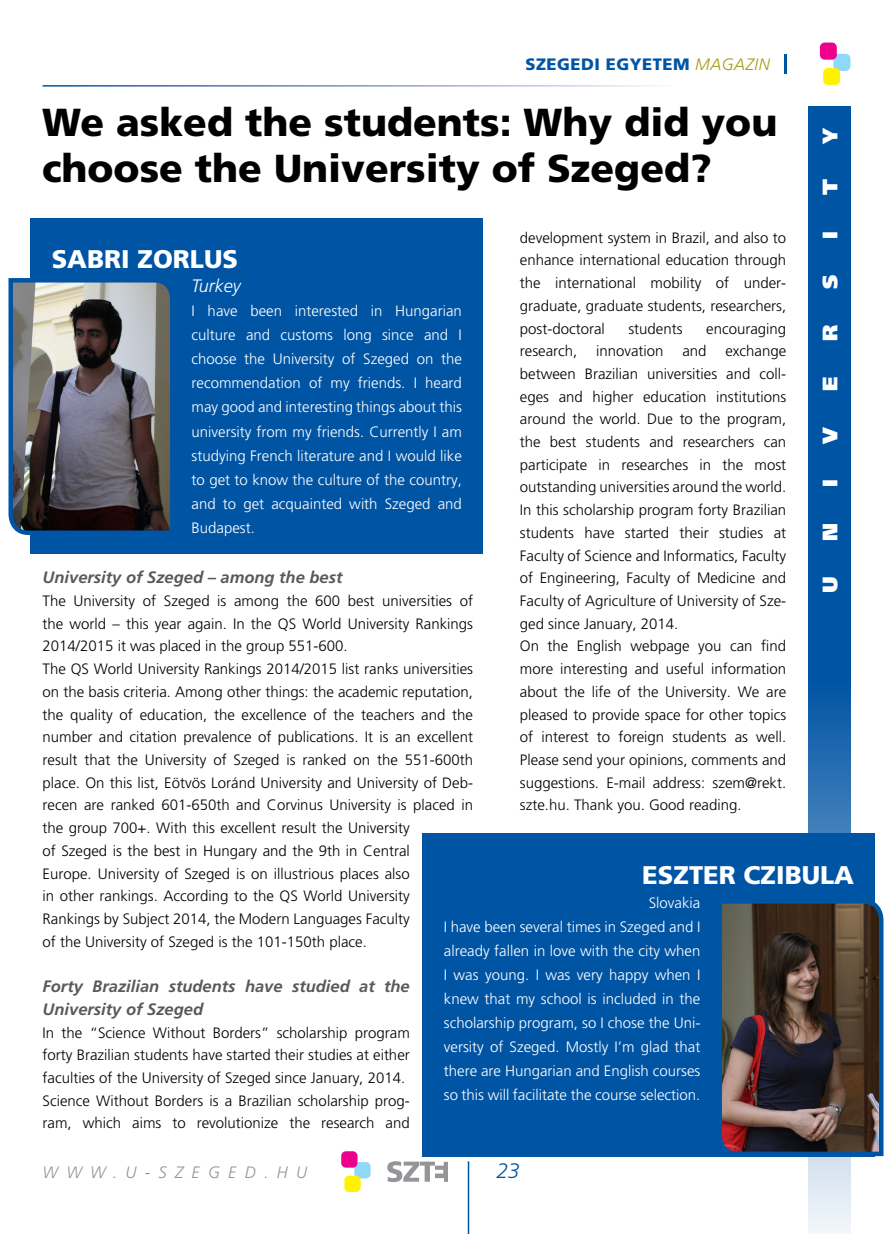
<style>
.page{position:relative;width:893px;height:1234px;background:#fff}
.page>*{position:absolute;margin:0;border:0;box-sizing:border-box;transform-origin:0 0}
.t1{font:900 39px/46.8px "Frutiger CE";color:#000}
.t2{font:900 25.5px "Frutiger CE";color:#fff}
.t3{font:900 21px "Frutiger CE";color:#fff}
.t4{font:italic 300 21px "Frutiger CE";color:#0054a4}
.t5{font:italic 300 18px "Frutiger CE";color:#fff}
.t6{font:italic 700 16.5px/22.5px "Frutiger CE";color:#58595b}
.t7{font:900 16.5px "Frutiger CE";letter-spacing:.03em;color:#0054a4}
.t8{font:italic 300 16.5px "Frutiger CE";letter-spacing:.5em;color:#939598}
.t9{font:300 15px/22.6px "Frutiger";color:#000}
.t10{font:300 15px/24px "Frutiger";color:#fff;text-align:justify}
.s1{font-weight:300;font-style:italic;color:#a59a0f}
</style>
<div class="page">
<svg style="left:387px;top:1161px;width:61px;height:20px"></svg>
<div style="left:354px;top:1161px;width:17px;height:17px;background:#8ed8f8;border-radius:5px"></div>
<div style="left:344px;top:1175px;width:17px;height:16px;background:#fff200;border-radius:5px"></div>
<div style="left:341px;top:1150px;width:16px;height:17px;background:#ec008c;border-radius:5px"></div>
<div style="left:833px;top:54px;width:17px;height:17px;background:#8ed8f8;border-radius:5px"></div>
<div style="left:823px;top:68px;width:17px;height:17px;background:#fff200;border-radius:5px"></div>
<div style="left:820px;top:43px;width:17px;height:17px;background:#ec008c;border-radius:5px"></div>
<hr style="left:784px;top:54px;width:3px;height:20px;background:#0054a4">
<svg style="left:808px;top:106px;width:42px;height:1127px;background:#1b66ad"></svg>
<hr style="left:468px;top:1160px;width:1px;height:73px;background:#0054a4">
<div style="left:423px;top:833px;width:452px;height:323px;background:#0054a4"></div>
<div style="left:30px;top:218px;width:453px;height:335px;background:#0054a4"></div>
<svg style="left:715px;top:902px;width:169px;height:256px;background:#494041"></svg>
<svg style="left:8px;top:278px;width:162px;height:258px;background:#67696f"></svg>
<p class="t7" style="left:525px;top:55px;width:246px">Szegedi egyetem <span class="s1">MAGAZIN</span></p>
<h1 class="t1" style="left:42px;top:99px;width:737px">We asked the students: Why did you choose the University of Szeged?</h1>
<h3 class="t3" style="left:817px;top:143px;width:18px;rotate:-90deg">y</h3>
<h3 class="t3" style="left:817px;top:195px;width:17px;rotate:-90deg">t</h3>
<p class="t9" style="left:520px;top:226px;width:268px;text-align:justify">development system in Brazil, and also to enhance international education through the international mobility of under&shy;graduate, graduate students, researchers, post-doctoral</p>
<h3 class="t3" style="left:817px;top:239px;width:9px;rotate:-90deg">i</h3>
<h2 class="t2" style="left:52px;top:244px;width:104px">Sabri Zorlus</h2>
<p class="t5" style="left:192px;top:275px;width:51px">TURKEY</p>
<p class="t10" style="left:192px;top:299px;width:272px">I have been interested in Hungarian culture and customs long since and I choose the University of Szeged on the recommendation of my friends. I heard may good and interesting things about this university from my friends. Currently I am studying French literature and I would like to get to know the culture of the country, and to get acquainted with Szeged and Budapest.</p>
<h3 class="t3" style="left:817px;top:289px;width:16px;rotate:-90deg">s</h3>
<p class="t9" style="left:628px;top:317px;width:56px">students</p>
<p class="t9" style="left:706px;top:317px;width:82px">encouraging</p>
<h3 class="t3" style="left:817px;top:341px;width:18px;rotate:-90deg">r</h3>
<p class="t9" style="left:520px;top:339px;width:268px;text-indent:205px">exchange between Brazilian universities and coll&shy;eges and higher education institutions around the world. Due to the program, the best students and researchers can participate in researches in the most outstanding universities around the world.<br>In this scholarship program forty Brazilian students have started their studies at Faculty of Science and Informatics, Faculty of Engineering, Faculty of Medicine and Faculty of Agriculture of University of Sze&shy;ged since January, 2014.<br>On the English webpage you can find more interesting and useful information about the life of the University. We are pleased to provide space for other topics of interest to foreign students as well.<br>Please send your opinions, comments and suggestions. E-mail address: szem@rekt. szte.hu. Thank you. Good reading.</p>
<p class="t9" style="left:520px;top:339px;width:59px">research,</p>
<p class="t9" style="left:596px;top:339px;width:69px">innovation</p>
<p class="t9" style="left:682px;top:339px;width:26px">and</p>
<h3 class="t3" style="left:817px;top:391px;width:16px;rotate:-90deg">e</h3>
<h3 class="t3" style="left:817px;top:443px;width:19px;rotate:-90deg">v</h3>
<h3 class="t3" style="left:817px;top:487px;width:9px;rotate:-90deg">i</h3>
<h3 class="t3" style="left:817px;top:540px;width:19px;rotate:-90deg">n</h3>
<p class="t6" style="left:43px;top:566px;width:301px">University of Szeged – among the best</p>
<p class="t9" style="left:43px;top:589px;width:432px">The University of Szeged is among the 600 best universities of the world – this year again. In the QS World University Rankings 2014/2015 it was placed in the group 551-600.<br>The QS World University Rankings 2014/2015 list ranks universities on the basis criteria. Among other things: the academic reputation, the quality of education, the excellence of the teachers and the number and citation prevalence of publications. It is an excellent result that the University of Szeged is ranked on the 551-600th place. On this list, Eötvös Loránd University and University of Deb&shy;recen are ranked 601-650th and Corvinus University is placed in the group 700+. With this excellent result the University<br>of Szeged is the best in Hungary and the 9th in Central<br>Europe. University of Szeged is on illustrious places also<br>in other rankings. According to the QS World University<br>Rankings by Subject 2014, the Modern Languages Faculty<br>of the University of Szeged is the 101-150th place.</p>
<p class="t6" style="left:43px;top:974px;width:369px">Forty Brazilian students have studied at the<br>University of Szeged</p>
<p class="t9" style="left:43px;top:1020px;width:369px">In the “Science Without Borders” scholarship program forty Brazilian students have started their studies at either faculties of the University of Szeged since January, 2014.<br>Science Without Borders is a Brazilian scholarship prog&shy;ram, which aims to revolutionize the research and</p>
<h3 class="t3" style="left:817px;top:593px;width:18px;rotate:-90deg">U</h3>
<h2 class="t2" style="left:642px;top:859px;width:178px">Eszter Czibula</h2>
<p class="t10" style="left:444px;top:890px;width:258px;text-indent:205px">Slovakia I have been several times in Szeged and I already fallen in love with the city when I was young. I was very happy when I knew that my school is included in the scholarship program, so I chose the Uni&shy;versity of Szeged. Mostly I’m glad that there are Hungarian and English courses so this will facilitate the course selection.</p>
<p class="t8" style="left:43px;top:1162px;width:266px">WWW.U-SZEGED.HU</p>
<h3 class="t4" style="left:496px;top:1158px;width:25px">23</h3>
</div>
